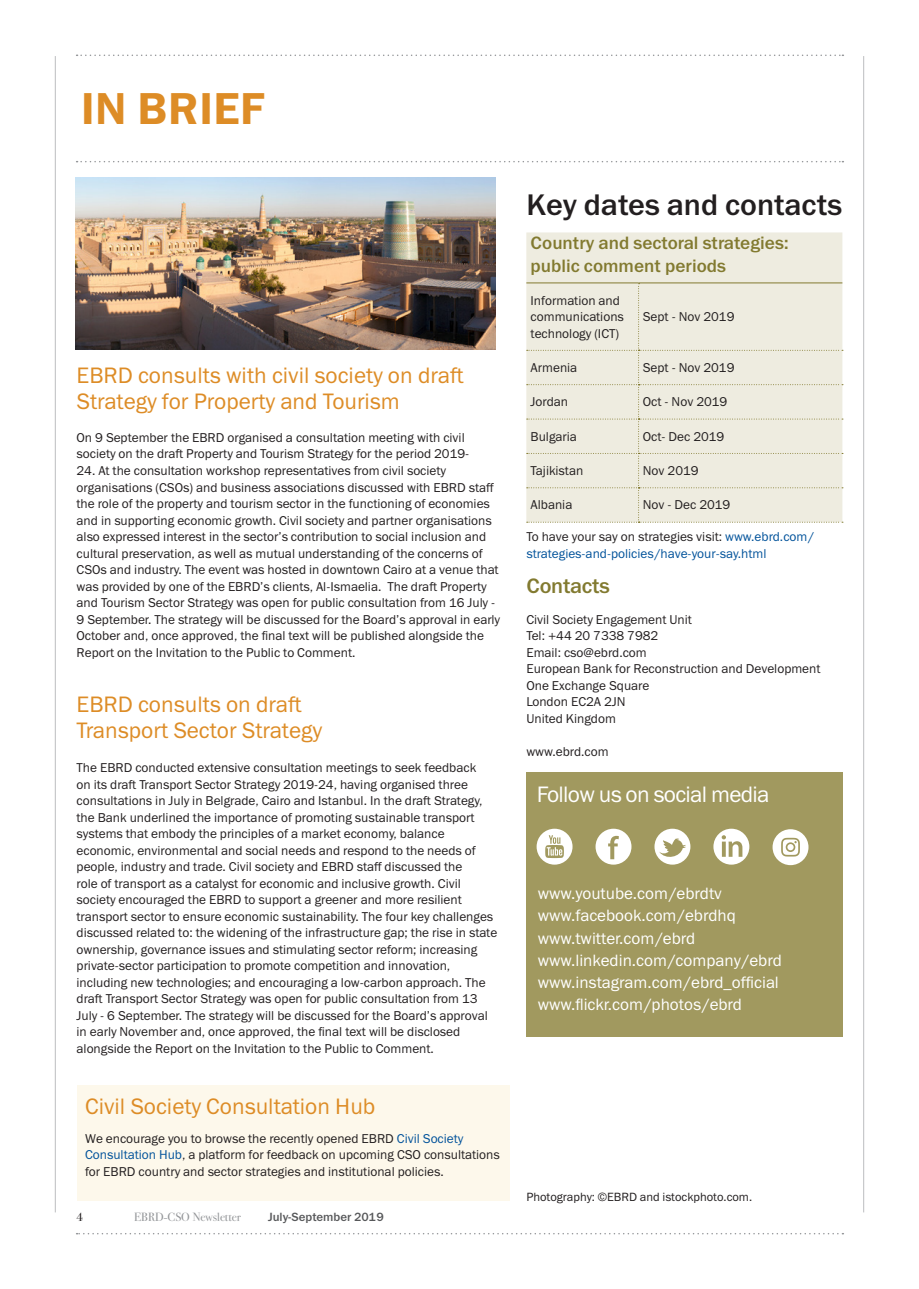
<style>
.page{position:relative;width:919px;height:1289px;background:#fff}
.page>*{position:absolute;margin:0;border:0;box-sizing:border-box;transform-origin:0 0}
.Page_header{font:45px "Franklin Gothic Demi ITC";letter-spacing:.01em;color:#dd8c26}
.Heading1{font:30px "Franklin Gothic Medium ITC";color:#231f20}
.t1{font:22.5px/25.5px "Franklin Gothic Book ITC";color:#dd8c26}
.Recent_project_H2{font:22.5px "Franklin Gothic Book ITC";letter-spacing:-.03em;color:#fff}
.Dialogue_sub-head{font:21px "Franklin Gothic Medium ITC";letter-spacing:-.01em;color:#827a30}
.Table_-_H1{font:18px/22.5px "Franklin Gothic Medium ITC";color:#827a30}
.Recent_project_numbe{font:16.5px "Franklin Gothic Book ITC";color:#fff}
.Body{font:12.9px/16.5px "Franklin Gothic Book ITC";color:#231f20}
.Body-2{font:12.9px/16.5px "Franklin Gothic Book ITC";color:#01529a}
.Body-3{font:12px "Franklin Gothic Book ITC";color:#231f20}
.t2{font:12px "Bodoni Sev ITC";color:#939598}
.t3{font:12px "Franklin Gothic Medium ITC";color:#57585a}
.t4{font:12px "Bodoni Sev ITC";color:#231f20}
.s1{color:#01529a}
.s2{color:#231f20}
</style>
<div class="page">
<svg style="left:77px;top:161px;width:766px;height:1px"></svg>
<hr style="left:863px;top:56px;width:1px;height:1156px;background:#bcbdc0">
<svg style="left:77px;top:1233px;width:766px;height:1px"></svg>
<hr style="left:55px;top:56px;width:1px;height:1156px;background:#bcbdc0">
<svg style="left:77px;top:55px;width:766px;height:1px"></svg>
<div style="left:77px;top:1085px;width:432px;height:116px;background:#fdf8eb"></div>
<div style="left:526px;top:232px;width:316px;height:50px;background:#eeece0"></div>
<hr style="left:526px;top:282px;width:112px;height:1px;background:#827a30">
<hr style="left:638px;top:282px;width:204px;height:1px;background:#827a30">
<div style="left:526px;top:283px;width:317px;height:240px;background:#eeece0"></div>
<div style="left:526px;top:772px;width:316px;height:264px;background:#a1995f"></div>
<svg style="left:595px;top:828px;width:36px;height:36px"></svg>
<svg style="left:654px;top:828px;width:36px;height:36px"></svg>
<svg style="left:713px;top:828px;width:36px;height:36px"></svg>
<svg style="left:772px;top:829px;width:36px;height:36px"></svg>
<svg style="left:536px;top:828px;width:36px;height:36px"></svg>
<img style="left:76px;top:178px;width:419px;height:171px">
<p class="Page_header" style="left:81px;top:81px;width:185px">IN BRIEF</p>
<h3 class="t1" style="left:77px;top:362px;width:388px">EBRD consults with civil society on draft<br>Strategy for Property and Tourism</h3>
<p class="Body" style="left:77px;top:429px;width:394px">On 9 September the EBRD organised a consultation meeting with civil society on the draft Property and Tourism Strategy for the period 2019-</p>
<p class="Body" style="left:77px;top:462px;width:425px">24. At the consultation workshop representatives from civil society organisations (CSOs) and business associations discussed with EBRD staff the role of the property and tourism sector in the functioning of economies and in supporting economic growth. Civil society and partner organisations also expressed interest in the sector’s contribution to social inclusion and cultural preservation, as well as mutual understanding of the concerns of CSOs and industry. The event was hosted in downtown Cairo at a venue that was provided by one of the EBRD’s clients, Al-Ismaelia. The draft Property and Tourism Sector Strategy was open for public consultation from 16 July - 9 September. The strategy will be discussed for the Board’s approval in early October and, once approved, the final text will be published alongside the Report on the Invitation to the Public to Comment.</p>
<h3 class="t1" style="left:77px;top:691px;width:247px">EBRD consults on draft<br>Transport Sector Strategy</h3>
<p class="Body" style="left:77px;top:759px;width:422px">The EBRD conducted extensive consultation meetings to seek feedback<br>on its draft Transport Sector Strategy 2019-24, having organised three consultations in July in Belgrade, Cairo and Istanbul. In the draft Strategy, the Bank underlined the importance of promoting sustainable transport systems that embody the principles of a market economy, balance economic, environmental and social needs and respond to the needs of people, industry and trade. Civil society and EBRD staff discussed the<br>role of transport as a catalyst for economic and inclusive growth. Civil society encouraged the EBRD to support a greener and more resilient transport sector to ensure economic sustainability. The four key challenges discussed related to: the widening of the infrastructure gap; the rise in state ownership, governance issues and stimulating sector reform; increasing private-sector participation to promote competition and innovation, including new technologies; and encouraging a low-carbon approach. The draft Transport Sector Strategy was open for public consultation from 13<br>July - 6 September. The strategy will be discussed for the Board’s approval in early November and, once approved, the final text will be disclosed alongside the Report on the Invitation to the Public to Comment.</p>
<h3 class="t1" style="left:85px;top:1092px;width:292px">Civil Society Consultation Hub</h3>
<p class="Body" style="left:85px;top:1129px;width:416px">We encourage you to browse the recently opened EBRD <span class="s1">Civil Society<br>Consultation Hub</span>, a platform for feedback on upcoming CSO consultations for EBRD country and sector strategies and institutional policies.</p>
<p class="t4" style="left:77px;top:1209px;width:8px">4</p>
<p class="t2" style="left:134px;top:1209px;width:108px">EBRD-CSO Newsletter</p>
<p class="t3" style="left:268px;top:1209px;width:117px">July-September 2019</p>
<p class="Heading1" style="left:526px;top:187px;width:317px">Key dates and contacts</p>
<p class="Table_-_H1" style="left:530px;top:232px;width:260px">Country and sectoral strategies: public comment periods</p>
<p class="Body" style="left:530px;top:291px;width:95px">Information and communications technology (ICT)</p>
<p class="Body" style="left:642px;top:308px;width:93px">Sept - Nov 2019</p>
<p class="Body" style="left:530px;top:359px;width:48px">Armenia</p>
<p class="Body" style="left:642px;top:359px;width:93px">Sept - Nov 2019</p>
<p class="Body" style="left:530px;top:393px;width:39px">Jordan</p>
<p class="Body" style="left:642px;top:393px;width:86px">Oct - Nov 2019</p>
<p class="Body" style="left:530px;top:428px;width:48px">Bulgaria</p>
<p class="Body" style="left:642px;top:428px;width:83px">Oct- Dec 2019</p>
<p class="Body" style="left:530px;top:462px;width:54px">Tajikistan</p>
<p class="Body" style="left:642px;top:462px;width:57px">Nov 2019</p>
<p class="Body" style="left:530px;top:496px;width:43px">Albania</p>
<p class="Body" style="left:642px;top:496px;width:89px">Nov - Dec 2019</p>
<p class="Body-2" style="left:526px;top:528px;width:289px"><span class="s2">To have your say on strategies visit:</span> www.ebrd.com/ strategies-and-policies/have-your-say.html</p>
<p class="Dialogue_sub-head" style="left:526px;top:573px;width:85px">Contacts</p>
<p class="Body" style="left:526px;top:610px;width:295px">Civil Society Engagement Unit<br>Tel: +44 20 7338 7982<br>Email: cso@ebrd.com<br>European Bank for Reconstruction and Development<br>One Exchange Square<br>London EC2A 2JN<br>United Kingdom</p>
<p class="Body" style="left:526px;top:742px;width:84px">www.ebrd.com</p>
<p class="Recent_project_H2" style="left:536px;top:780px;width:234px">Follow us on social media</p>
<p class="Recent_project_numbe" style="left:537px;top:882px;width:186px">www.youtube.com/ebrdtv</p>
<p class="Recent_project_numbe" style="left:537px;top:904px;width:200px">www.facebook.com/ebrdhq</p>
<p class="Recent_project_numbe" style="left:537px;top:927px;width:159px">www.twitter.com/ebrd</p>
<p class="Recent_project_numbe" style="left:537px;top:949px;width:245px">www.linkedin.com/company/ebrd</p>
<p class="Recent_project_numbe" style="left:537px;top:971px;width:243px">www.instagram.com/ebrd_official</p>
<p class="Recent_project_numbe" style="left:537px;top:993px;width:206px">www.flickr.com/photos/ebrd</p>
<p class="Body-3" style="left:526px;top:1189px;width:227px">Photography: ©EBRD and istockphoto.com.</p>
</div>
